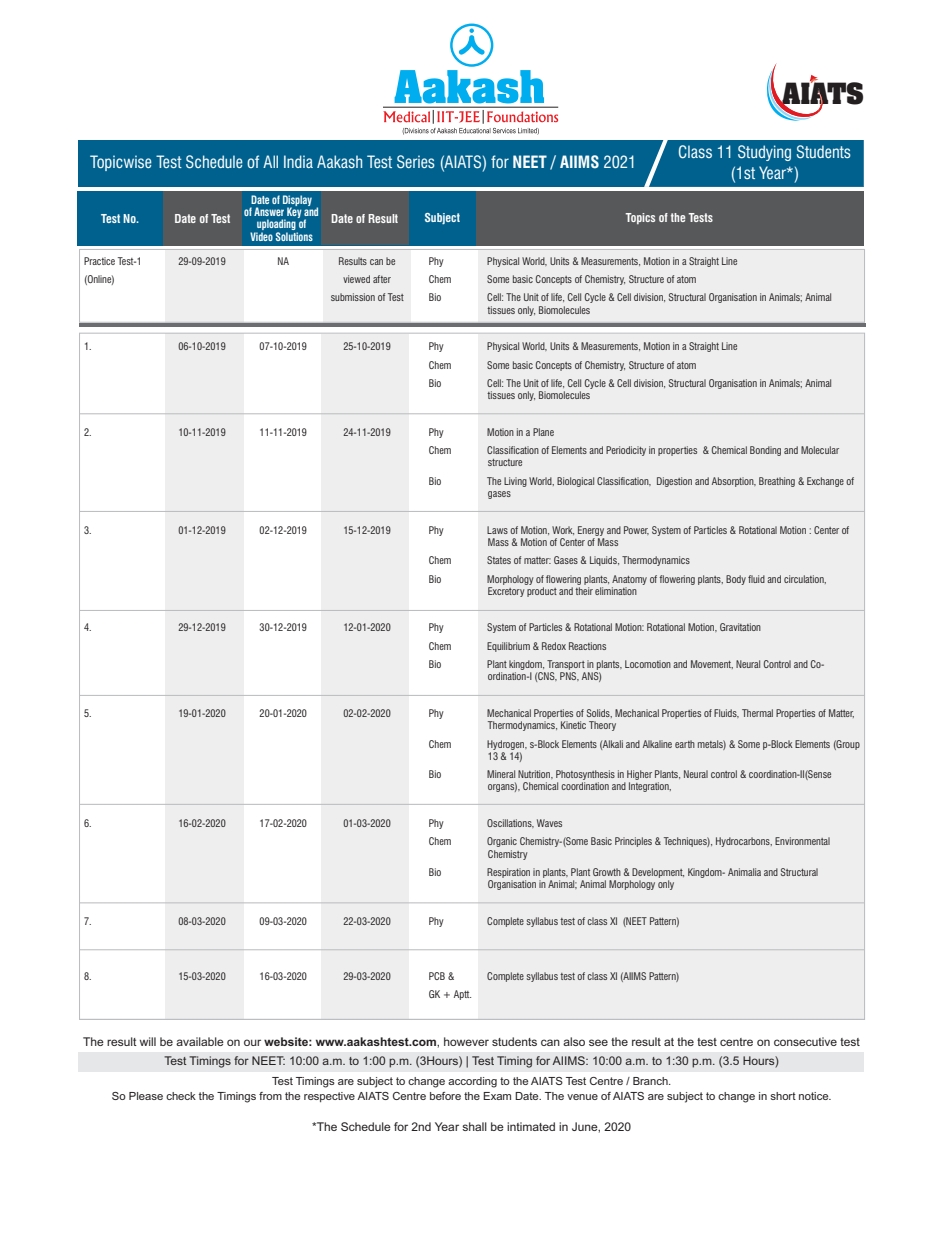
<style>
.page{position:relative;width:945px;height:1242px;background:#fff}
.page>*{position:absolute;margin:0;border:0;box-sizing:border-box;transform-origin:0 0}
.t1{font:700 24.9px "Aachen";color:#231f20}
.t2{font:condensed 16.5px "Swiss 721 BT";color:#fff}
.t3{font:12px/19.5px "Arial";color:#231f20;text-align:center}
.t4{font:700 condensed 12px "Swiss 721 BT";color:#fff}
.t5{font:11.25px/15px "Arial";color:#231f20;text-align:center}
.t6{font:700 condensed 11.25px/12.3px "Swiss 721 BT";color:#fff;text-align:center;scale:.9 1}
.t7{font:condensed 10.2px/12.3px "Swiss 721 BT";color:#231f20}
.s1{font-weight:700}
</style>
<div class="page">
<div style="left:165px;top:249px;width:78px;height:74px;background:#eeeeef"></div>
<div style="left:323px;top:249px;width:87px;height:75px;background:#eeeeef"></div>
<div style="left:165px;top:334px;width:78px;height:685px;background:#eeeeef"></div>
<div style="left:478px;top:334px;width:387px;height:685px;background:#eeeeef"></div>
<div style="left:322px;top:334px;width:87px;height:685px;background:#eeeeef"></div>
<hr style="left:80px;top:804px;width:785px;height:1px;background:#bcbdc0">
<div style="left:478px;top:249px;width:387px;height:74px;background:#eeeeef"></div>
<hr style="left:80px;top:511px;width:785px;height:1px;background:#bcbdc0">
<hr style="left:80px;top:610px;width:785px;height:1px;background:#bcbdc0">
<hr style="left:80px;top:902px;width:785px;height:1px;background:#bcbdc0">
<hr style="left:80px;top:413px;width:785px;height:1px;background:#bcbdc0">
<hr style="left:80px;top:949px;width:785px;height:1px;background:#bcbdc0">
<hr style="left:80px;top:695px;width:785px;height:1px;background:#bcbdc0">
<hr style="left:79px;top:323px;width:786px;height:3px;background:#6c6d70">
<div style="left:79px;top:249px;width:786px;height:74px;border:1px solid #bcbdc0"></div>
<hr style="left:80px;top:1019px;width:785px;height:1px;background:#bcbdc0">
<div style="left:79px;top:1053px;width:785px;height:19px;background:#e6e7e9"></div>
<div style="left:78px;top:191px;width:785px;height:54px;background:#01618e"></div>
<div style="left:476px;top:191px;width:387px;height:54px;background:#57585a"></div>
<div style="left:321px;top:191px;width:87px;height:54px;background:#57585a"></div>
<div style="left:163px;top:191px;width:78px;height:54px;background:#57585a"></div>
<div style="left:78px;top:140px;width:785px;height:47px;background:#01618e"></div>
<svg style="left:644px;top:140px;width:219px;height:47px"></svg>
<svg style="left:395px;top:24px;width:149px;height:79px"></svg>
<hr style="left:383px;top:107px;width:175px;height:1px;background:#231f20">
<svg style="left:383px;top:110px;width:175px;height:25px"></svg>
<svg style="left:767px;top:63px;width:56px;height:58px"></svg>
<h2 class="t2" style="left:90px;top:155px;width:548px">Topicwise Test Schedule of All India Aakash Test Series (AIATS) for <span class="s1">NEET / AIIMS</span> 2021</h2>
<h1 class="t1" style="left:782px;top:82px;width:83px">AIATS</h1>
<h2 class="t2" style="left:678px;top:146px;width:174px">Class 11 Studying Students</h2>
<h2 class="t2" style="left:731px;top:167px;width:70px">(1st Year*)</h2>
<p class="t6" style="left:244px;top:195px;width:84px">Date of Display<br>of Answer Key and uploading of<br>Video Solutions</p>
<p class="t4" style="left:424px;top:213px;width:37px">Subject</p>
<p class="t4" style="left:101px;top:213px;width:39px">Test No.</p>
<p class="t4" style="left:175px;top:213px;width:57px">Date of Test</p>
<p class="t4" style="left:331px;top:213px;width:68px">Date of Result</p>
<p class="t4" style="left:626px;top:212px;width:89px">Topics of the Tests</p>
<p class="t7" style="left:84px;top:256px;width:59px">Practice Test-1</p>
<p class="t7" style="left:178px;top:256px;width:49px">29-09-2019</p>
<p class="t7" style="left:278px;top:256px;width:13px">NA</p>
<p class="t7" style="left:339px;top:256px;width:59px">Results can be</p>
<p class="t7" style="left:429px;top:256px;width:16px">Phy</p>
<p class="t7" style="left:487px;top:256px;width:252px">Physical World, Units &amp; Measurements, Motion in a Straight Line</p>
<p class="t7" style="left:84px;top:274px;width:32px">(Online)</p>
<p class="t7" style="left:344px;top:274px;width:49px">viewed after</p>
<p class="t7" style="left:429px;top:274px;width:24px">Chem</p>
<p class="t7" style="left:487px;top:274px;width:211px">Some basic Concepts of Chemistry, Structure of atom</p>
<p class="t7" style="left:331px;top:293px;width:74px">submission of Test</p>
<p class="t7" style="left:429px;top:293px;width:14px">Bio</p>
<p class="t7" style="left:487px;top:293px;width:346px">Cell: The Unit of life, Cell Cycle &amp; Cell division, Structural Organisation in Animals; Animal tissues only, Biomolecules</p>
<p class="t7" style="left:84px;top:341px;width:9px">1.</p>
<p class="t7" style="left:178px;top:341px;width:49px">06-10-2019</p>
<p class="t7" style="left:260px;top:341px;width:49px">07-10-2019</p>
<p class="t7" style="left:343px;top:341px;width:49px">25-10-2019</p>
<p class="t7" style="left:429px;top:341px;width:16px">Phy</p>
<p class="t7" style="left:487px;top:341px;width:252px">Physical World, Units &amp; Measurements, Motion in a Straight Line</p>
<p class="t7" style="left:429px;top:360px;width:24px">Chem</p>
<p class="t7" style="left:487px;top:360px;width:211px">Some basic Concepts of Chemistry, Structure of atom</p>
<p class="t7" style="left:429px;top:378px;width:14px">Bio</p>
<p class="t7" style="left:487px;top:378px;width:346px">Cell: The Unit of life, Cell Cycle &amp; Cell division, Structural Organisation in Animals; Animal tissues only, Biomolecules</p>
<p class="t7" style="left:84px;top:427px;width:9px">2.</p>
<p class="t7" style="left:178px;top:427px;width:49px">10-11-2019</p>
<p class="t7" style="left:260px;top:427px;width:49px">11-11-2019</p>
<p class="t7" style="left:343px;top:427px;width:49px">24-11-2019</p>
<p class="t7" style="left:429px;top:427px;width:16px">Phy</p>
<p class="t7" style="left:487px;top:427px;width:68px">Motion in a Plane</p>
<p class="t7" style="left:429px;top:445px;width:24px">Chem</p>
<p class="t7" style="left:487px;top:445px;width:353px">Classification of Elements and Periodicity in properties &amp; Chemical Bonding and Molecular structure</p>
<p class="t7" style="left:429px;top:476px;width:14px">Bio</p>
<p class="t7" style="left:487px;top:476px;width:368px">The Living World, Biological Classification, Digestion and Absorption, Breathing &amp; Exchange of gases</p>
<p class="t7" style="left:84px;top:525px;width:9px">3.</p>
<p class="t7" style="left:178px;top:525px;width:49px">01-12-2019</p>
<p class="t7" style="left:260px;top:525px;width:49px">02-12-2019</p>
<p class="t7" style="left:343px;top:525px;width:49px">15-12-2019</p>
<p class="t7" style="left:429px;top:525px;width:16px">Phy</p>
<p class="t7" style="left:487px;top:525px;width:363px">Laws of Motion, Work, Energy and Power, System of Particles &amp; Rotational Motion : Center of<br>Mass &amp; Motion of Center of Mass</p>
<p class="t7" style="left:429px;top:555px;width:24px">Chem</p>
<p class="t7" style="left:487px;top:555px;width:204px">States of matter: Gases &amp; Liquids, Thermodynamics</p>
<p class="t7" style="left:429px;top:574px;width:14px">Bio</p>
<p class="t7" style="left:487px;top:574px;width:341px">Morphology of flowering plants, Anatomy of flowering plants, Body fluid and circulation,<br>Excretory product and their elimination</p>
<p class="t7" style="left:84px;top:623px;width:9px">4.</p>
<p class="t7" style="left:178px;top:623px;width:49px">29-12-2019</p>
<p class="t7" style="left:260px;top:623px;width:49px">30-12-2019</p>
<p class="t7" style="left:343px;top:623px;width:49px">12-01-2020</p>
<p class="t7" style="left:429px;top:623px;width:16px">Phy</p>
<p class="t7" style="left:487px;top:623px;width:275px">System of Particles &amp; Rotational Motion: Rotational Motion, Gravitation</p>
<p class="t7" style="left:429px;top:641px;width:24px">Chem</p>
<p class="t7" style="left:487px;top:641px;width:121px">Equilibrium &amp; Redox Reactions</p>
<p class="t7" style="left:429px;top:659px;width:14px">Bio</p>
<p class="t7" style="left:487px;top:659px;width:339px">Plant kingdom, Transport in plants, Locomotion and Movement, Neural Control and Co&shy;ordination-I (CNS, PNS, ANS)</p>
<p class="t7" style="left:84px;top:708px;width:9px">5.</p>
<p class="t7" style="left:178px;top:708px;width:49px">19-01-2020</p>
<p class="t7" style="left:260px;top:708px;width:49px">20-01-2020</p>
<p class="t7" style="left:343px;top:708px;width:49px">02-02-2020</p>
<p class="t7" style="left:429px;top:708px;width:16px">Phy</p>
<p class="t7" style="left:487px;top:708px;width:369px">Mechanical Properties of Solids, Mechanical Properties of Fluids, Thermal Properties of Matter,<br>Thermodynamics, Kinetic Theory</p>
<p class="t7" style="left:429px;top:739px;width:24px">Chem</p>
<p class="t7" style="left:487px;top:739px;width:374px">Hydrogen, s-Block Elements (Alkali and Alkaline earth metals) &amp; Some p-Block Elements (Group<br>13 &amp; 14)</p>
<p class="t7" style="left:429px;top:769px;width:14px">Bio</p>
<p class="t7" style="left:487px;top:769px;width:346px">Mineral Nutrition, Photosynthesis in Higher Plants, Neural control &amp; coordination-II(Sense organs), Chemical coordination and Integration,</p>
<p class="t7" style="left:84px;top:818px;width:9px">6.</p>
<p class="t7" style="left:178px;top:818px;width:49px">16-02-2020</p>
<p class="t7" style="left:260px;top:818px;width:49px">17-02-2020</p>
<p class="t7" style="left:343px;top:818px;width:49px">01-03-2020</p>
<p class="t7" style="left:429px;top:818px;width:16px">Phy</p>
<p class="t7" style="left:487px;top:818px;width:77px">Oscillations, Waves</p>
<p class="t7" style="left:429px;top:837px;width:24px">Chem</p>
<p class="t7" style="left:487px;top:837px;width:344px">Organic Chemistry-(Some Basic Principles &amp; Techniques), Hydrocarbons, Environmental<br>Chemistry</p>
<p class="t7" style="left:429px;top:867px;width:14px">Bio</p>
<p class="t7" style="left:487px;top:867px;width:332px">Respiration in plants, Plant Growth &amp; Development, Kingdom- Animalia and Structural<br>Organisation in Animal; Animal Morphology only</p>
<p class="t7" style="left:84px;top:916px;width:9px">7.</p>
<p class="t7" style="left:178px;top:916px;width:49px">08-03-2020</p>
<p class="t7" style="left:260px;top:916px;width:49px">09-03-2020</p>
<p class="t7" style="left:343px;top:916px;width:49px">22-03-2020</p>
<p class="t7" style="left:429px;top:916px;width:16px">Phy</p>
<p class="t7" style="left:487px;top:916px;width:194px">Complete syllabus test of class XI (NEET Pattern)</p>
<p class="t7" style="left:84px;top:971px;width:9px">8.</p>
<p class="t7" style="left:178px;top:971px;width:49px">15-03-2020</p>
<p class="t7" style="left:260px;top:971px;width:49px">16-03-2020</p>
<p class="t7" style="left:343px;top:971px;width:49px">29-03-2020</p>
<p class="t7" style="left:429px;top:971px;width:27px">PCB &amp;</p>
<p class="t7" style="left:487px;top:971px;width:194px">Complete syllabus test of class XI (AIIMS Pattern)</p>
<p class="t7" style="left:429px;top:989px;width:45px">GK + Aptt.</p>
<p class="t3" style="left:83px;top:1033px;width:778px">The result will be available on our <span class="s1">website: www.aakashtest.com</span>, however students can also see the result at the test centre on consecutive test<br>Test Timings for NEET: 10:00 a.m. to 1:00 p.m. (3Hours) | Test Timing for AIIMS: 10:00 a.m. to 1:30 p.m. (3.5 Hours)</p>
<p class="t5" style="left:112px;top:1075px;width:721px">Test Timings are subject to change according to the AIATS Test Centre / Branch.<br>So Please check the Timings from the respective AIATS Centre before the Exam Date. The venue of AIATS are subject to change in short notice.</p>
<p class="t3" style="left:312px;top:1118px;width:320px">*The Schedule for 2nd Year shall be intimated in June, 2020</p>
</div>
